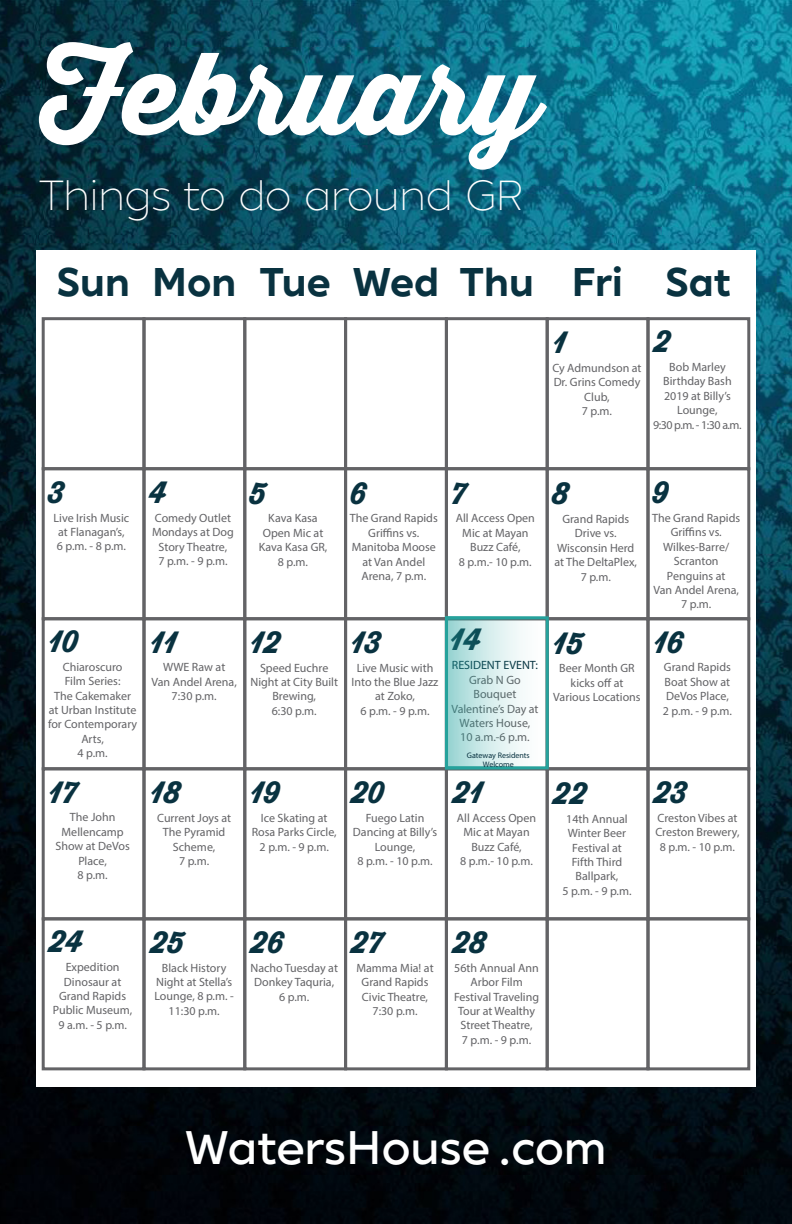
<style>
.page{position:relative;width:792px;height:1224px;background:#fff}
.page>*{position:absolute;margin:0;border:0;box-sizing:border-box;transform-origin:0 0}
.t1{font:113px "Thirsty Script Extrabold Demo";color:#fff}
.t2{font:500 47px "XXII Geom DEMO";color:#fff}
.t3{font:300 42px "XXII Geom DEMO";color:#fff}
.t4{font:700 40px "XXII Geom DEMO";color:#093240}
.t5{font:30px "Thirsty Script Extrabold Demo";color:#093240}
.t6{font:12px/14.4px "Myriad Pro";color:#636366;text-align:center}
.t7{font:8px/9px "Myriad Pro";color:#093240;text-align:center}
.s1{color:#093240}
</style>
<div class="page">
<img style="left:0;top:0;width:792px;height:1224px">
<div style="left:36px;top:250px;width:720px;height:837px;background:#fff"></div>
<div style="left:42px;top:317px;width:104px;height:153px;border:3px solid #636366"></div>
<div style="left:142px;top:317px;width:104px;height:153px;border:3px solid #636366"></div>
<div style="left:243px;top:317px;width:104px;height:153px;border:3px solid #636366"></div>
<div style="left:344px;top:317px;width:104px;height:153px;border:3px solid #636366"></div>
<div style="left:445px;top:317px;width:104px;height:153px;border:3px solid #636366"></div>
<div style="left:546px;top:317px;width:104px;height:153px;border:3px solid #636366"></div>
<div style="left:646px;top:317px;width:104px;height:153px;border:3px solid #636366"></div>
<div style="left:42px;top:467px;width:104px;height:153px;border:3px solid #636366"></div>
<div style="left:142px;top:467px;width:104px;height:153px;border:3px solid #636366"></div>
<div style="left:243px;top:467px;width:104px;height:153px;border:3px solid #636366"></div>
<div style="left:344px;top:467px;width:104px;height:153px;border:3px solid #636366"></div>
<div style="left:445px;top:467px;width:104px;height:153px;border:3px solid #636366"></div>
<div style="left:546px;top:467px;width:104px;height:153px;border:3px solid #636366"></div>
<div style="left:646px;top:467px;width:104px;height:153px;border:3px solid #636366"></div>
<div style="left:42px;top:617px;width:104px;height:153px;border:3px solid #636366"></div>
<div style="left:142px;top:617px;width:104px;height:153px;border:3px solid #636366"></div>
<div style="left:243px;top:617px;width:104px;height:153px;border:3px solid #636366"></div>
<div style="left:344px;top:617px;width:104px;height:153px;border:3px solid #636366"></div>
<div style="left:546px;top:617px;width:104px;height:153px;border:3px solid #636366"></div>
<div style="left:646px;top:617px;width:104px;height:153px;border:3px solid #636366"></div>
<div style="left:42px;top:767px;width:104px;height:153px;border:3px solid #636366"></div>
<div style="left:142px;top:767px;width:104px;height:153px;border:3px solid #636366"></div>
<div style="left:243px;top:767px;width:104px;height:153px;border:3px solid #636366"></div>
<div style="left:344px;top:767px;width:104px;height:153px;border:3px solid #636366"></div>
<div style="left:445px;top:767px;width:104px;height:153px;border:3px solid #636366"></div>
<div style="left:546px;top:767px;width:104px;height:153px;border:3px solid #636366"></div>
<div style="left:646px;top:767px;width:104px;height:153px;border:3px solid #636366"></div>
<div style="left:42px;top:917px;width:104px;height:153px;border:3px solid #636366"></div>
<div style="left:142px;top:917px;width:104px;height:153px;border:3px solid #636366"></div>
<div style="left:243px;top:917px;width:104px;height:153px;border:3px solid #636366"></div>
<div style="left:344px;top:917px;width:104px;height:153px;border:3px solid #636366"></div>
<div style="left:445px;top:917px;width:104px;height:153px;border:3px solid #636366"></div>
<div style="left:546px;top:917px;width:104px;height:153px;border:3px solid #636366"></div>
<div style="left:646px;top:917px;width:104px;height:153px;border:3px solid #636366"></div>
<div style="left:445px;top:616px;width:104px;height:153px;border:3px solid #26a29c"></div>
<p class="t1" style="left:39px;top:8px;width:501px">February</p>
<p class="t3" style="left:39px;top:168px;width:486px">Things to do around GR</p>
<p class="t4" style="left:57px;top:254px;width:75px">Sun</p>
<p class="t4" style="left:152px;top:254px;width:86px">Mon</p>
<p class="t4" style="left:260px;top:254px;width:73px">Tue</p>
<p class="t4" style="left:353px;top:254px;width:88px">Wed</p>
<p class="t4" style="left:459px;top:254px;width:76px">Thu</p>
<p class="t4" style="left:572px;top:254px;width:52px">Fri</p>
<p class="t4" style="left:666px;top:254px;width:67px">Sat</p>
<p class="t5" style="left:554px;top:320px;width:15px">1</p>
<p class="t5" style="left:654px;top:319px;width:18px">2</p>
<p class="t6" style="left:552px;top:360px;width:91px">Cy Admundson at<br>Dr. Grins Comedy<br>Club,<br>7 p.m.</p>
<p class="t6" style="left:653px;top:359px;width:90px">Bob Marley<br>Birthday Bash<br>2019 at Billy’s<br>Lounge,<br>9:30 p.m. - 1:30 a.m.</p>
<p class="t5" style="left:48px;top:469px;width:18px">3</p>
<p class="t5" style="left:150px;top:470px;width:19px">4</p>
<p class="t5" style="left:250px;top:470px;width:19px">5</p>
<p class="t5" style="left:350px;top:470px;width:18px">6</p>
<p class="t5" style="left:452px;top:470px;width:16px">7</p>
<p class="t5" style="left:552px;top:471px;width:19px">8</p>
<p class="t5" style="left:653px;top:470px;width:18px">9</p>
<p class="t6" style="left:54px;top:510px;width:77px;text-align:left">Live Irish Music at Flanagan’s,<br>6 p.m. - 8 p.m.</p>
<p class="t6" style="left:152px;top:511px;width:83px">Comedy Outlet<br>Mondays at Dog<br>Story Theatre,<br>7 p.m. - 9 p.m.</p>
<p class="t6" style="left:259px;top:511px;width:70px">Kava Kasa<br>Open Mic at<br>Kava Kasa GR,<br>8 p.m.</p>
<p class="t6" style="left:350px;top:511px;width:90px">The Grand Rapids<br>Griffins vs.<br>Manitoba Moose at Van Andel<br>Arena, 7 p.m.</p>
<p class="t6" style="left:456px;top:511px;width:81px">All Access Open<br>Mic at Mayan<br>Buzz Café,<br>8 p.m.- 10 p.m.</p>
<p class="t6" style="left:554px;top:512px;width:84px">Grand Rapids<br>Drive vs.<br>Wisconsin Herd at The DeltaPlex,<br>7 p.m.</p>
<p class="t6" style="left:652px;top:511px;width:90px">The Grand Rapids<br>Griffins vs.<br>Wilkes-Barre/<br>Scranton<br>Penguins at<br>Van Andel Arena,<br>7 p.m.</p>
<p class="t5" style="left:451px;top:617px;width:32px">14</p>
<p class="t6" style="left:451px;top:658px;width:89px"><span class="s1">RESIDENT EVENT:<br></span>Grab N Go<br>Bouquet<br>Valentine’s Day at<br>Waters House,<br>10 a.m.-6 p.m.</p>
<p class="t7" style="left:467px;top:750px;width:64px">Gateway Residents<br>Welcome</p>
<p class="t5" style="left:49px;top:619px;width:31px">10</p>
<p class="t5" style="left:151px;top:619px;width:28px">11</p>
<p class="t5" style="left:251px;top:619px;width:32px">12</p>
<p class="t5" style="left:352px;top:619px;width:32px">13</p>
<p class="t5" style="left:554px;top:620px;width:32px">15</p>
<p class="t5" style="left:654px;top:619px;width:32px">16</p>
<p class="t6" style="left:48px;top:659px;width:91px">Chiaroscuro<br>Film Series:<br>The Cakemaker at Urban Institute for Contemporary<br>Arts,<br>4 p.m.</p>
<p class="t6" style="left:151px;top:660px;width:87px">WWE Raw at<br>Van Andel Arena,<br>7:30 p.m.</p>
<p class="t6" style="left:250px;top:660px;width:89px">Speed Euchre<br>Night at City Built<br>Brewing,<br>6:30 p.m.</p>
<p class="t6" style="left:352px;top:660px;width:88px">Live Music with<br>Into the Blue Jazz at Zoko,<br>6 p.m. - 9 p.m.</p>
<p class="t6" style="left:553px;top:661px;width:89px">Beer Month GR kicks off at<br>Various Locations</p>
<p class="t6" style="left:663px;top:660px;width:71px;text-align:left">Grand Rapids<br>Boat Show at<br>DeVos Place,<br>2 p.m. - 9 p.m.</p>
<p class="t5" style="left:49px;top:769px;width:30px">17</p>
<p class="t5" style="left:151px;top:770px;width:32px">18</p>
<p class="t5" style="left:251px;top:770px;width:31px">19</p>
<p class="t5" style="left:352px;top:770px;width:35px">20</p>
<p class="t5" style="left:453px;top:770px;width:32px">21</p>
<p class="t5" style="left:554px;top:771px;width:35px">22</p>
<p class="t5" style="left:654px;top:770px;width:35px">23</p>
<p class="t6" style="left:55px;top:810px;width:76px">The John<br>Mellencamp<br>Show at DeVos<br>Place,<br>8 p.m.</p>
<p class="t6" style="left:157px;top:810px;width:75px">Current Joys at<br>The Pyramid<br>Scheme,<br>7 p.m.</p>
<p class="t6" style="left:252px;top:811px;width:87px">Ice Skating at<br>Rosa Parks Circle,<br>2 p.m. - 9 p.m.</p>
<p class="t6" style="left:353px;top:811px;width:86px">Fuego Latin<br>Dancing at Billy’s<br>Lounge,<br>8 p.m. - 10 p.m.</p>
<p class="t6" style="left:457px;top:811px;width:81px">All Access Open<br>Mic at Mayan<br>Buzz Café,<br>8 p.m.- 10 p.m.</p>
<p class="t6" style="left:562px;top:811px;width:71px">14th Annual<br>Winter Beer<br>Festival at<br>Fifth Third<br>Ballpark,<br>5 p.m. - 9 p.m.</p>
<p class="t6" style="left:655px;top:810px;width:86px">Creston Vibes at<br>Creston Brewery,<br>8 p.m. - 10 p.m.</p>
<p class="t5" style="left:49px;top:919px;width:36px">24</p>
<p class="t5" style="left:151px;top:919px;width:35px">25</p>
<p class="t5" style="left:251px;top:920px;width:35px">26</p>
<p class="t5" style="left:352px;top:920px;width:33px">27</p>
<p class="t5" style="left:453px;top:920px;width:35px">28</p>
<p class="t6" style="left:53px;top:960px;width:81px">Expedition<br>Dinosaur at<br>Grand Rapids<br>Public Museum,<br>9 a.m. - 5 p.m.</p>
<p class="t6" style="left:154px;top:960px;width:81px">Black History<br>Night at Stella’s<br>Lounge, 8 p.m. -<br>11:30 p.m.</p>
<p class="t6" style="left:250px;top:960px;width:89px">Nacho Tuesday at<br>Donkey Taquria,<br>6 p.m.</p>
<p class="t6" style="left:356px;top:960px;width:79px">Mamma Mia! at<br>Grand Rapids<br>Civic Theatre,<br>7:30 p.m.</p>
<p class="t6" style="left:454px;top:960px;width:87px">56th Annual Ann<br>Arbor Film<br>Festival Traveling<br>Tour at Wealthy<br>Street Theatre,<br>7 p.m. - 9 p.m.</p>
<p class="t2" style="left:185px;top:1116px;width:423px">WatersHouse.com</p>
</div>
